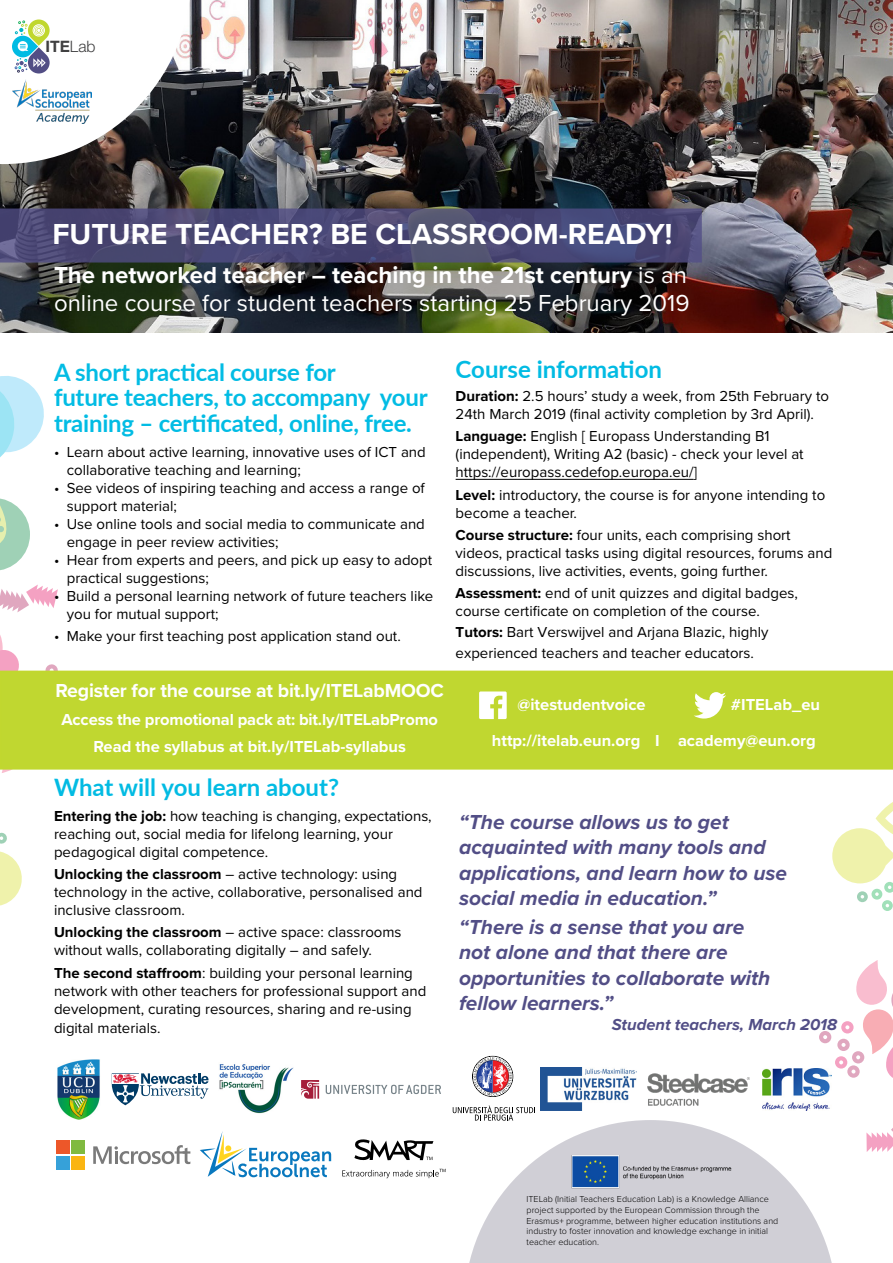
<style>
.page{position:relative;width:893px;height:1263px;background:#fff}
.page>*{position:absolute;margin:0;border:0;box-sizing:border-box;transform-origin:0 0}
.t1{font:700 30px "Proxima Nova";color:#fff}
.t2{font:24px/28.8px "Proxima Nova";color:#fff}
.t3{font:700 24px/25.5px "Lato";letter-spacing:-.01em;color:#02bce4}
.t4{font:700 24px "Lato";color:#02bbe3}
.t5{font:italic 700 21px/25.2px "Proxima Nova";color:#524e86}
.t6{font:700 19.5px "Proxima Nova";letter-spacing:-.01em;color:#fff}
.t7{font:700 16.5px/27.5px "Proxima Nova";color:#fff;text-align:center}
.t8{font:italic 700 16.5px "Proxima Nova";color:#524e86}
.t9{font:700 15.75px "Helvetica Neue LT Pro";color:#404041}
.t10{font:15px/18px "Proxima Nova";color:#000}
.t11{font:300 9px/10.8px "Proxima Nova";color:#000}
.s1{font-weight:300}
.s2{font-weight:700}
</style>
<div class="page">
<svg style="left:0;top:376px;width:44px;height:81px"></svg>
<svg style="left:0;top:832px;width:22px;height:74px"></svg>
<svg style="left:0;top:498px;width:30px;height:72px"></svg>
<svg style="left:0;top:584px;width:78px;height:189px"></svg>
<hr style="left:456px;top:479px;width:238px;height:1px;background:#000">
<img style="left:0;top:0;width:893px;height:333px">
<div style="left:0;top:671px;width:893px;height:99px;background:#c0d730"></div>
<svg style="left:832px;top:802px;width:61px;height:109px"></svg>
<svg style="left:819px;top:960px;width:74px;height:118px"></svg>
<svg style="left:866px;top:1128px;width:27px;height:24px"></svg>
<img style="left:647px;top:1073px;width:103px;height:33px">
<img style="left:762px;top:1068px;width:69px;height:43px">
<svg style="left:93px;top:1145px;width:97px;height:19px"></svg>
<div style="left:56px;top:1140px;width:14px;height:14px;background:#ed5729"></div>
<div style="left:71px;top:1140px;width:14px;height:14px;background:#80ba40"></div>
<div style="left:56px;top:1156px;width:14px;height:13px;background:#36a1d9"></div>
<div style="left:71px;top:1156px;width:14px;height:13px;background:#fab512"></div>
<svg style="left:342px;top:1169px;width:104px;height:9px"></svg>
<svg style="left:354px;top:1139px;width:79px;height:22px"></svg>
<img style="left:57px;top:1059px;width:43px;height:60px">
<svg style="left:112px;top:1073px;width:97px;height:32px"></svg>
<img style="left:219px;top:1064px;width:75px;height:50px">
<svg style="left:326px;top:1085px;width:115px;height:9px"></svg>
<svg style="left:301px;top:1080px;width:19px;height:19px"></svg>
<svg style="left:472px;top:1056px;width:41px;height:41px"></svg>
<svg style="left:453px;top:1105px;width:82px;height:15px"></svg>
<img style="left:540px;top:1068px;width:96px;height:42px">
<svg style="left:200px;top:1131px;width:131px;height:46px"></svg>
<svg style="left:469px;top:1120px;width:363px;height:143px;fill:#d0cfd6"></svg>
<svg style="left:0;top:0;width:191px;height:164px"></svg>
<img style="left:12px;top:80px;width:79px;height:44px">
<svg style="left:0;top:208px;width:702px;height:54px;background:#4a4974"></svg>
<img style="left:570px;top:1153px;width:163px;height:36px">
<svg style="left:479px;top:691px;width:28px;height:28px"></svg>
<svg style="left:694px;top:692px;width:32px;height:26px"></svg>
<p class="t9" style="left:45px;top:37px;width:52px">ITE<span class="s1">Lab</span></p>
<h1 class="t1" style="left:52px;top:212px;width:622px">FUTURE TEACHER? BE CLASSROOM-READY!</h1>
<h2 class="t2" style="left:54px;top:259px;width:637px"><span class="s2">The networked teacher – teaching in the 21st century</span> is an online course for student teachers starting 25 February 2019</h2>
<h2 class="t3" style="left:54px;top:358px;width:375px">A short practical course for<br>future teachers, to accompany your training – certificated, online, free.</h2>
<p class="t10" style="left:67px;top:442px;width:361px;text-indent:-13px">• Learn about active learning, innovative uses of ICT and collaborative teaching and learning;</p>
<p class="t10" style="left:67px;top:478px;width:360px;text-indent:-13px">• See videos of inspiring teaching and access a range of support material;</p>
<p class="t10" style="left:67px;top:514px;width:360px;text-indent:-13px">• Use online tools and social media to communicate and engage in peer review activities;</p>
<p class="t10" style="left:67px;top:550px;width:367px;text-indent:-13px">• Hear from experts and peers, and pick up easy to adopt practical suggestions;</p>
<p class="t10" style="left:67px;top:586px;width:368px;text-indent:-13px">• Build a personal learning network of future teachers like you for mutual support;</p>
<p class="t10" style="left:54px;top:626px;width:348px">• Make your first teaching post application stand out.</p>
<h3 class="t6" style="left:56px;top:676px;width:390px">Register for the course at bit.ly/ITELabMOOC</h3>
<p class="t7" style="left:61px;top:705px;width:378px">Access the promotional pack at: bit.ly/ITELabPromo<br>Read the syllabus at bit.ly/ITELab-syllabus</p>
<h2 class="t4" style="left:54px;top:770px;width:287px">What will you learn about?</h2>
<p class="t10" style="left:54px;top:806px;width:379px"><span class="s2">Entering the job:</span> how teaching is changing, expectations, reaching out, social media for lifelong learning, your pedagogical digital competence.</p>
<p class="t10" style="left:54px;top:864px;width:370px"><span class="s2">Unlocking the classroom</span> – active technology: using technology in the active, collaborative, personalised and inclusive classroom.</p>
<p class="t10" style="left:54px;top:923px;width:349px"><span class="s2">Unlocking the classroom</span> – active space: classrooms without walls, collaborating digitally – and safely.</p>
<p class="t10" style="left:54px;top:963px;width:374px"><span class="s2">The second staffroom</span>: building your personal learning network with other teachers for professional support and development, curating resources, sharing and re-using</p>
<p class="t10" style="left:54px;top:1018px;width:108px">digital materials.</p>
<h2 class="t4" style="left:456px;top:351px;width:208px">Course information</h2>
<p class="t10" style="left:456px;top:386px;width:375px"><span class="s2">Duration:</span> 2.5 hours’ study a week, from 25th February to<br>24th March 2019 (final activity completion by 3rd April).</p>
<p class="t10" style="left:456px;top:427px;width:350px"><span class="s2">Language:</span> English [ Europass Understanding B1 (independent), Writing A2 (basic) - check your level at https://europass.cedefop.europa.eu/]</p>
<p class="t10" style="left:456px;top:485px;width:371px"><span class="s2">Level:</span> introductory, the course is for anyone intending to become a teacher.</p>
<p class="t10" style="left:456px;top:525px;width:378px"><span class="s2">Course structure:</span> four units, each comprising short videos, practical tasks using digital resources, forums and discussions, live activities, events, going further.</p>
<p class="t10" style="left:456px;top:583px;width:344px"><span class="s2">Assessment:</span> end of unit quizzes and digital badges, course certificate on completion of the course.</p>
<p class="t10" style="left:456px;top:621px;width:314px;line-height:21px"><span class="s2">Tutors:</span> Bart Verswijvel and Arjana Blazic, highly experienced teachers and teacher educators.</p>
<p class="t7" style="left:518px;top:690px;width:130px">@itestudentvoice</p>
<p class="t7" style="left:492px;top:686px;width:330px;line-height:35.7px;text-align:right">#ITELab_eu<br>http://itelab.eun.org I academy@eun.org</p>
<h3 class="t5" style="left:459px;top:809px;width:330px">“The course allows us to get acquainted with many tools and applications, and learn how to use social media in education.”</h3>
<h3 class="t5" style="left:459px;top:914px;width:313px">“There is a sense that you are not alone and that there are opportunities to collaborate with fellow learners.”</h3>
<p class="t8" style="left:612px;top:1012px;width:227px">Student teachers, March 2018</p>
<p class="t11" style="left:526px;top:1193px;width:253px">ITELab (Initial Teachers Education Lab) is a Knowledge Alliance project supported by the European Commission through the Erasmus+ programme, between higher education institutions and industry to foster innovation and knowledge exchange in initial teacher education.</p>
</div>
